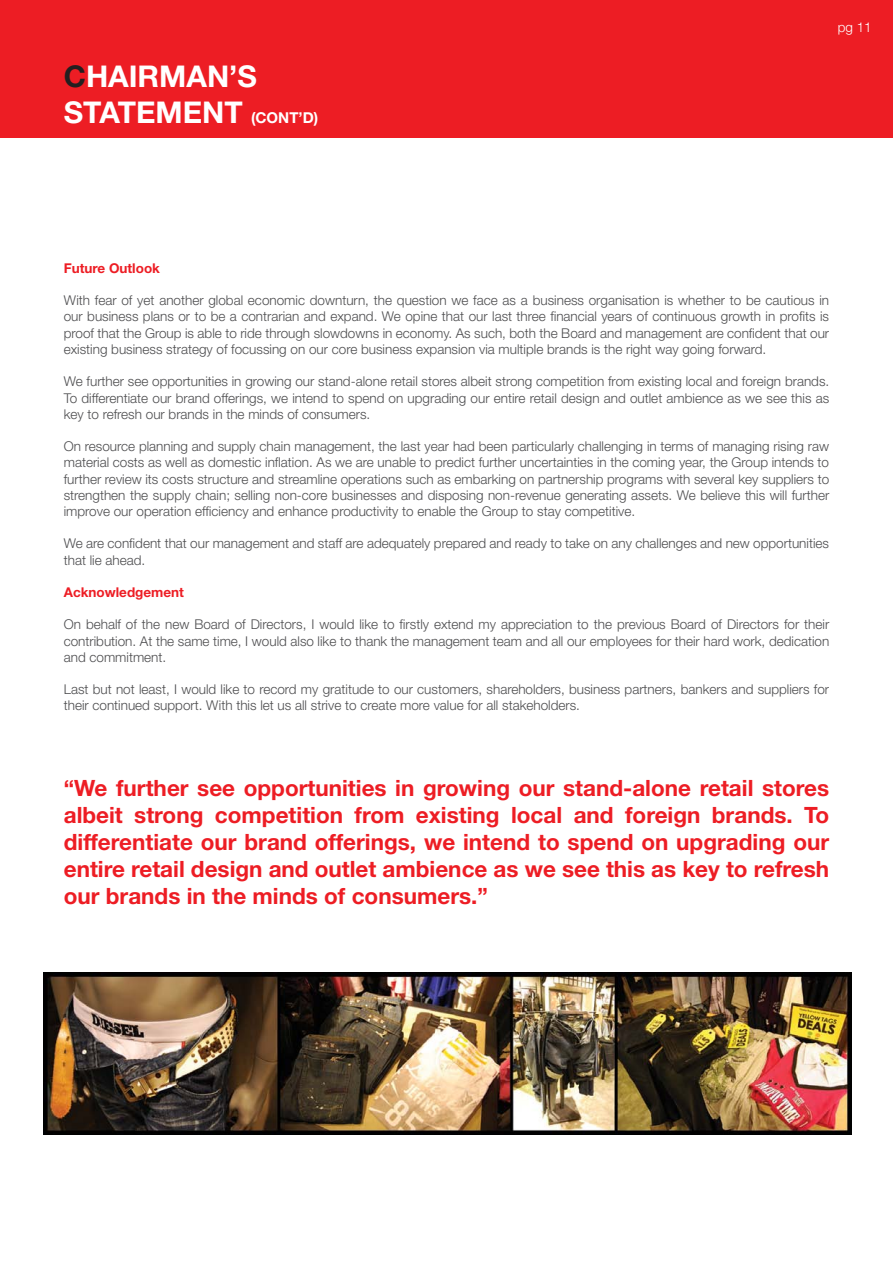
<style>
.page{position:relative;width:893px;height:1263px;background:#fff}
.page>*{position:absolute;margin:0;border:0;box-sizing:border-box;transform-origin:0 0}
.t1{font:700 30px/36px "Helvetica Neue";color:#fff}
.t2{font:700 22.5px/27px "Helvetica Neue";color:#ed1d24;text-align:justify}
.t3{font:300 13.5px/16.2px "Helvetica Neue";color:#4d4d4f;text-align:justify}
.t4{font:700 13.5px "Helvetica Neue";color:#ed1d24}
.t5{font:300 13.5px "Helvetica Neue";color:#fff}
.s1{color:#231f20}
.s2{font-size:15px}
</style>
<div class="page">
<div style="left:0;top:0;width:893px;height:137px;background:#ed1d24"></div>
<img style="left:44px;top:973px;width:808px;height:162px">
<h1 class="t1" style="left:64px;top:58px;width:256px"><span class="s1">C</span>HAIRMAN’S<br>STATEMENT <span class="s2">(CONT’D)</span></h1>
<p class="t5" style="left:838px;top:19px;width:36px">pg 11</p>
<p class="t4" style="left:64px;top:260px;width:98px">Future Outlook</p>
<p class="t3" style="left:64px;top:292px;width:767px">With fear of yet another global economic downturn, the question we face as a business organisation is whether to be cautious in our business plans or to be a contrarian and expand. We opine that our last three financial years of continuous growth in profits is proof that the Group is able to ride through slowdowns in economy. As such, both the Board and management are confident that our existing business strategy of focussing on our core business expansion via multiple brands is the right way going forward.</p>
<p class="t3" style="left:64px;top:373px;width:767px">We further see opportunities in growing our stand-alone retail stores albeit strong competition from existing local and foreign brands.<br>To differentiate our brand offerings, we intend to spend on upgrading our entire retail design and outlet ambience as we see this as key to refresh our brands in the minds of consumers.</p>
<p class="t3" style="left:64px;top:438px;width:767px">On resource planning and supply chain management, the last year had been particularly challenging in terms of managing rising raw material costs as well as domestic inflation. As we are unable to predict further uncertainties in the coming year, the Group intends to further review its costs structure and streamline operations such as embarking on partnership programs with several key suppliers to strengthen the supply chain; selling non-core businesses and disposing non-revenue generating assets. We believe this will further improve our operation efficiency and enhance productivity to enable the Group to stay competitive.</p>
<p class="t3" style="left:64px;top:535px;width:767px">We are confident that our management and staff are adequately prepared and ready to take on any challenges and new opportunities that lie ahead.</p>
<p class="t4" style="left:64px;top:584px;width:122px">Acknowledgement</p>
<p class="t3" style="left:64px;top:616px;width:767px">On behalf of the new Board of Directors, I would like to firstly extend my appreciation to the previous Board of Directors for their contribution. At the same time, I would also like to thank the management team and all our employees for their hard work, dedication and commitment.</p>
<p class="t3" style="left:64px;top:681px;width:767px">Last but not least, I would like to record my gratitude to our customers, shareholders, business partners, bankers and suppliers for their continued support. With this let us all strive to create more value for all stakeholders.</p>
<p class="t2" style="left:64px;top:774px;width:767px">“We further see opportunities in growing our stand-alone retail stores albeit strong competition from existing local and foreign brands. To differentiate our brand offerings, we intend to spend on upgrading our entire retail design and outlet ambience as we see this as key to refresh our brands in the minds of consumers.”</p>
</div>
